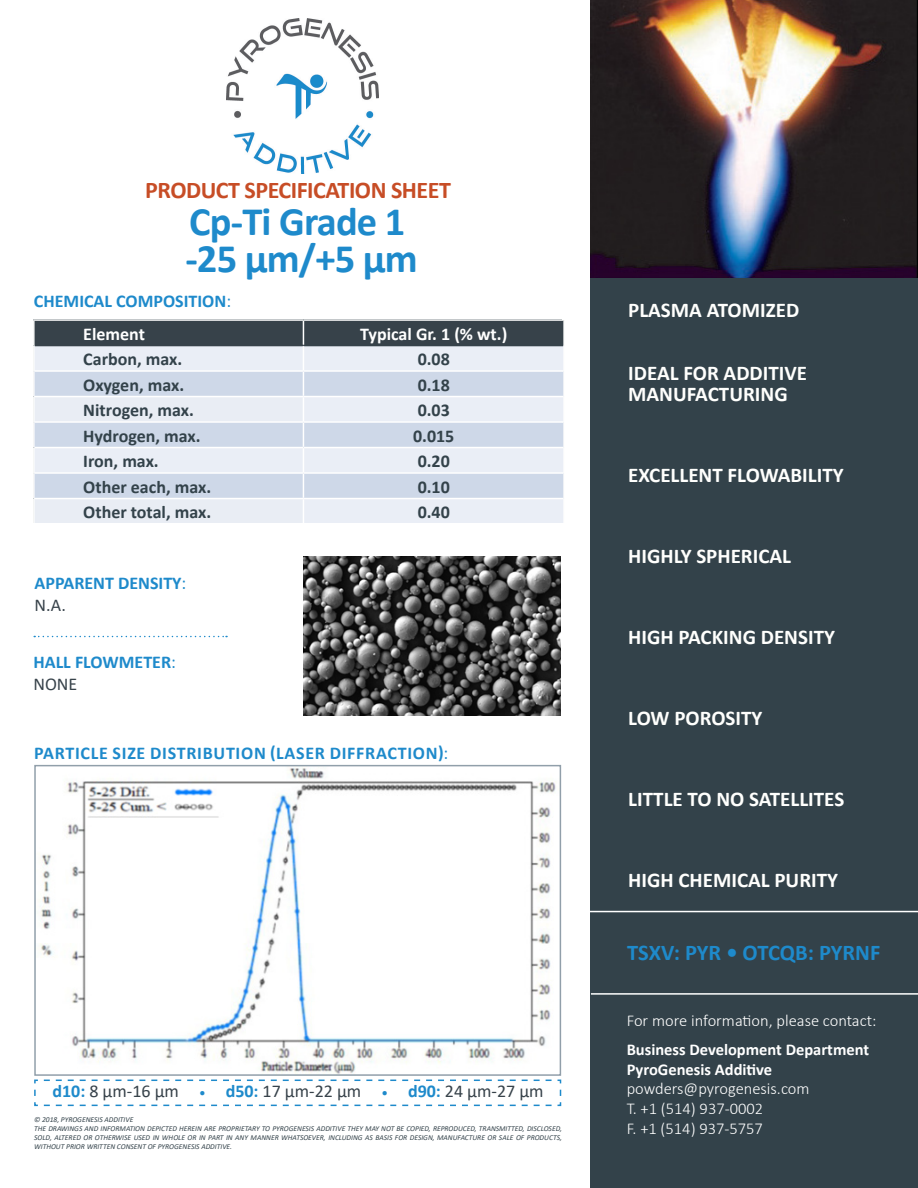
<style>
.page{position:relative;width:918px;height:1188px;background:#fff}
.page>*{position:absolute;margin:0;border:0;box-sizing:border-box;transform-origin:0 0}
.t1{font:700 40.5px "Calibri";letter-spacing:-.02em;color:#1e8acb}
.t2{font:700 24px "Calibri";letter-spacing:-.02em;color:#c74d26}
.t3{font:700 22.5px "Calibri";letter-spacing:-.005em;color:#1e8acb}
.t4{font:700 21px "Calibri";color:#fffffd}
.t5{font:700 18px "Calibri";color:#33424a}
.t6{font:700 18px "Calibri";color:#1e8acb}
.t7{font:18px "Calibri";color:#37424a}
.t8{font:700 18px "Calibri";letter-spacing:.04em;color:#1e8acb}
.t9{font:700 18px "Calibri";color:#fff}
.t10{font:300 16.5px "Calibri";color:#fff}
.t11{font:700 16.5px "Calibri";color:#fff}
.t12{font:italic 7.5px/9px "Calibri";color:#33424a}
.s1{font-weight:400}
.s2{font-weight:700;color:#1e8acb}
.s3{color:#36414a}
.s4{font-weight:700;font-size:12px;color:#1e8acb}
</style>
<div class="page">
<div style="left:590px;top:0;width:328px;height:1188px;background:#33424a"></div>
<img style="left:591px;top:0;width:327px;height:277px">
<svg style="left:35px;top:321px;width:528px;height:202px;background:#cad1db"></svg>
<svg style="left:34px;top:636px;width:193px;height:1px"></svg>
<hr style="left:591px;top:993px;width:327px;height:2px;background:#fff">
<hr style="left:587px;top:911px;width:331px;height:1px;background:#fff">
<svg style="left:34px;top:1079px;width:528px;height:28px"></svg>
<img style="left:227px;top:18px;width:152px;height:156px">
<img style="left:40px;top:768px;width:516px;height:305px">
<div style="left:34px;top:765px;width:527px;height:311px;border:2px solid #919faa"></div>
<img style="left:303px;top:556px;width:257px;height:159px">
<p class="t2" style="left:145px;top:173px;width:307px">PRODUCT SPECIFICATION SHEET</p>
<p class="t1" style="left:189px;top:193px;width:218px">Cp-Ti Grade 1</p>
<p class="t1" style="left:185px;top:230px;width:234px">-25 µm/+5 µm</p>
<p class="t6" style="left:34px;top:288px;width:199px">CHEMICAL COMPOSITION<span class="s1">:</span></p>
<p class="t9" style="left:83px;top:321px;width:63px">Element</p>
<p class="t9" style="left:360px;top:321px;width:149px">Typical Gr. 1 (% wt.)</p>
<p class="t5" style="left:83px;top:346px;width:100px">Carbon, max.</p>
<p class="t5" style="left:418px;top:346px;width:34px">0.08</p>
<p class="t5" style="left:83px;top:372px;width:102px">Oxygen, max.</p>
<p class="t5" style="left:418px;top:372px;width:34px">0.18</p>
<p class="t5" style="left:83px;top:397px;width:112px">Nitrogen, max.</p>
<p class="t5" style="left:418px;top:397px;width:34px">0.03</p>
<p class="t5" style="left:83px;top:423px;width:119px">Hydrogen, max.</p>
<p class="t5" style="left:413px;top:423px;width:43px">0.015</p>
<p class="t5" style="left:83px;top:448px;width:77px">Iron, max.</p>
<p class="t5" style="left:418px;top:448px;width:34px">0.20</p>
<p class="t5" style="left:83px;top:474px;width:129px">Other each, max.</p>
<p class="t5" style="left:418px;top:474px;width:34px">0.10</p>
<p class="t5" style="left:83px;top:499px;width:129px">Other total, max.</p>
<p class="t5" style="left:418px;top:499px;width:34px">0.40</p>
<p class="t6" style="left:35px;top:571px;width:153px">APPARENT DENSITY<span class="s1">:</span></p>
<p class="t7" style="left:35px;top:592px;width:33px">N.A.</p>
<p class="t6" style="left:33px;top:650px;width:144px">HALL FLOWMETER<span class="s1">:</span></p>
<p class="t7" style="left:33px;top:671px;width:45px">NONE</p>
<p class="t8" style="left:34px;top:740px;width:416px">PARTICLE SIZE DISTRIBUTION (LASER DIFFRACTION)<span class="s1">:</span></p>
<p class="t7" style="left:53px;top:1079px;width:493px"><span class="s2">d10:</span> <span class="s3">8</span> µm-16 µm <span class="s4">•</span> <span class="s2">d50:</span> 17 µm-22 µm <span class="s4">•</span> <span class="s2">d90:</span> 24 µm-27 µm</p>
<p class="t12" style="left:34px;top:1115px;width:101px">© 2018, PYROGENESIS ADDITIVE</p>
<p class="t12" style="left:34px;top:1124px;width:529px">THE DRAWINGS AND INFORMATION DEPICTED HEREIN ARE PROPRIETARY TO PYROGENESIS ADDITIVE THEY MAY NOT BE COPIED, REPRODUCED, TRANSMITTED, DISCLOSED,<br>SOLD, ALTERED OR OTHERWISE USED IN WHOLE OR IN PART IN ANY MANNER WHATSOEVER, INCLUDING AS BASIS FOR DESIGN, MANUFACTURE OR SALE OF PRODUCTS,</p>
<p class="t12" style="left:34px;top:1142px;width:199px">WITHOUT PRIOR WRITTEN CONSENT OF PYROGENESIS ADDITIVE.</p>
<p class="t4" style="left:628px;top:295px;width:173px">PLASMA ATOMIZED</p>
<p class="t4" style="left:628px;top:358px;width:180px">IDEAL FOR ADDITIVE</p>
<p class="t4" style="left:628px;top:379px;width:161px">MANUFACTURING</p>
<p class="t4" style="left:628px;top:460px;width:217px">EXCELLENT FLOWABILITY</p>
<p class="t4" style="left:628px;top:541px;width:164px">HIGHLY SPHERICAL</p>
<p class="t4" style="left:628px;top:622px;width:208px">HIGH PACKING DENSITY</p>
<p class="t4" style="left:628px;top:703px;width:136px">LOW POROSITY</p>
<p class="t4" style="left:628px;top:784px;width:218px">LITTLE TO NO SATELLITES</p>
<p class="t4" style="left:628px;top:865px;width:211px">HIGH CHEMICAL PURITY</p>
<p class="t3" style="left:627px;top:937px;width:255px">TSXV: PYR • OTCQB: PYRNF</p>
<p class="t10" style="left:627px;top:1010px;width:251px">For more information, please contact:</p>
<p class="t11" style="left:627px;top:1038px;width:244px">Business Development Department</p>
<p class="t11" style="left:627px;top:1058px;width:147px">PyroGenesis Additive</p>
<p class="t10" style="left:627px;top:1079px;width:184px">powders@pyrogenesis.com</p>
<p class="t10" style="left:627px;top:1099px;width:138px">T. +1 (514) 937-0002</p>
<p class="t10" style="left:627px;top:1118px;width:138px">F. +1 (514) 937-5757</p>
</div>
